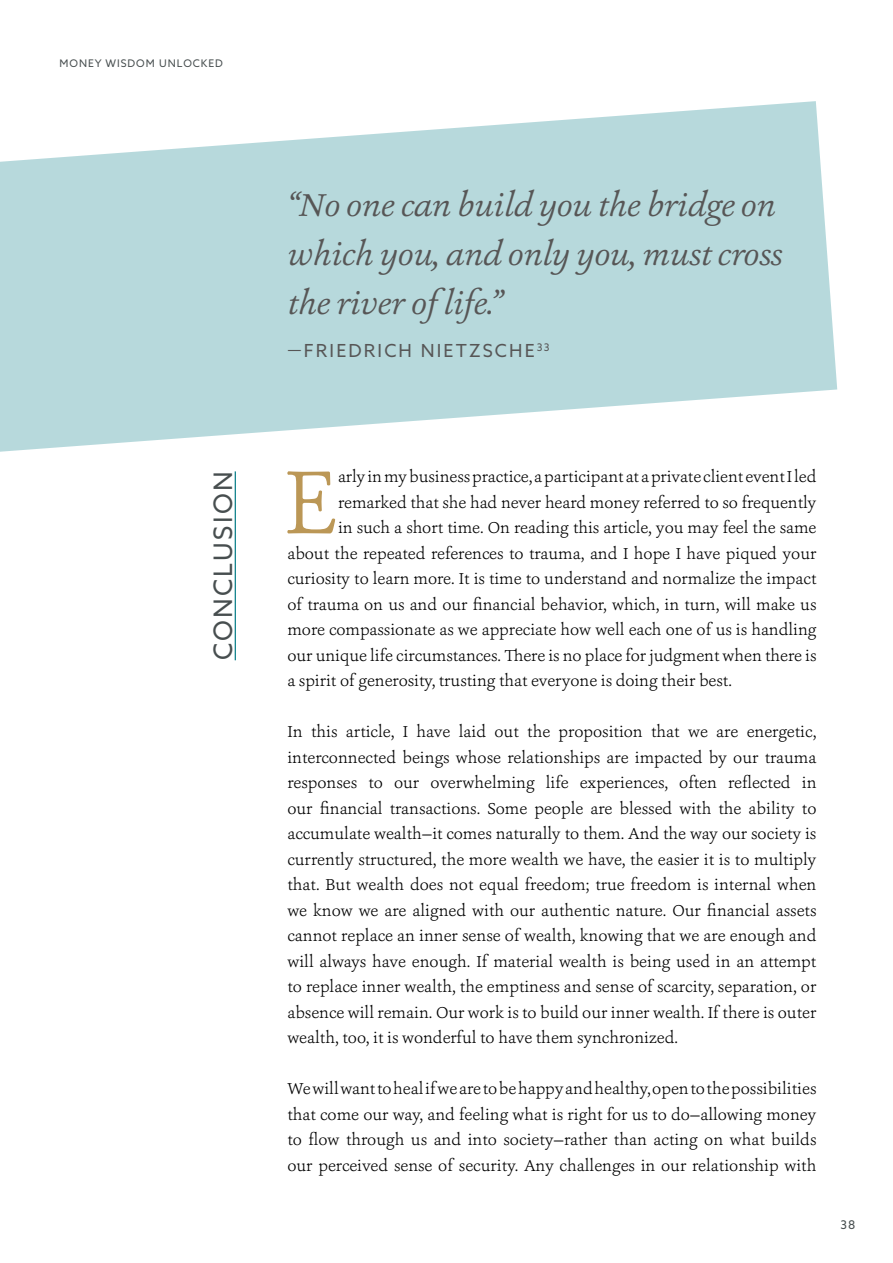
<style>
.page{position:relative;width:893px;height:1263px;background:#fff}
.page>*{position:absolute;margin:0;border:0;box-sizing:border-box;transform-origin:0 0}
.t1{font:300 93.45px "Ashbury";color:#bb9756}
.t2{font:italic 33px/48.6px "Ashbury";letter-spacing:-.02em;color:#575656}
.t3{font:25.5px "Azo Sans";letter-spacing:.09em;color:#474e4f}
.t4{font:18px "Azo Sans";letter-spacing:.12em;color:#575656}
.t5{font:300 16.5px/25.5px "Ashbury";color:#000;text-align:justify}
.t6{font:12px "Azo Sans";color:#474e4f}
.t7{font:10.5px "Azo Sans";letter-spacing:.09em;color:#474e4f}
</style>
<div class="page">
<svg style="left:0;top:101px;width:837px;height:351px;fill:#b7d9dc"></svg>
<hr style="left:235px;top:471px;width:1px;height:189px;background:#10828c">
<p class="t7" style="left:60px;top:56px;width:165px">MONEY WISDOM UNLOCKED</p>
<h3 class="t3" style="left:206px;top:660px;width:190px;rotate:-90deg">CONCLUSION</h3>
<h2 class="t2" style="left:287px;top:181px;width:497px">“No one can build you the bridge on which you, and only you, must cross the river of life.”</h2>
<p class="t4" style="left:287px;top:338px;width:264px">—FRIEDRICH NIETZSCHE<sup>33</sup></p>
<h1 class="t1" style="left:284px;top:443px;width:55px">E</h1>
<p class="t5" style="left:338px;top:464px;width:480px">arly in my business practice, a participant at a private client event I led</p>
<p class="t5" style="left:338px;top:489px;width:480px">remarked that she had never heard money referred to so frequently</p>
<p class="t5" style="left:338px;top:515px;width:480px">in such a short time. On reading this article, you may feel the same</p>
<p class="t5" style="left:287px;top:540px;width:530px">about the repeated references to trauma, and I hope I have piqued your</p>
<p class="t5" style="left:287px;top:566px;width:531px">curiosity to learn more. It is time to understand and normalize the impact</p>
<p class="t5" style="left:287px;top:591px;width:531px">of trauma on us and our financial behavior, which, in turn, will make us</p>
<p class="t5" style="left:287px;top:617px;width:530px">more compassionate as we appreciate how well each one of us is handling</p>
<p class="t5" style="left:287px;top:642px;width:531px">our unique life circumstances. There is no place for judgment when there is</p>
<p class="t5" style="left:287px;top:668px;width:446px">a spirit of generosity, trusting that everyone is doing their best.</p>
<p class="t5" style="left:287px;top:719px;width:531px">In this article, I have laid out the proposition that we are energetic, interconnected beings whose relationships are impacted by our trauma responses to our overwhelming life experiences, often reflected in our financial transactions. Some people are blessed with the ability to accumulate wealth—it comes naturally to them. And the way our society is currently structured, the more wealth we have, the easier it is to multiply that. But wealth does not equal freedom; true freedom is internal when we know we are aligned with our authentic nature. Our financial assets cannot replace an inner sense of wealth, knowing that we are enough and will always have enough. If material wealth is being used in an attempt to replace inner wealth, the emptiness and sense of scarcity, separation, or absence will remain. Our work is to build our inner wealth. If there is outer wealth, too, it is wonderful to have them synchronized.</p>
<p class="t5" style="left:287px;top:1076px;width:531px">We will want to heal if we are to be happy and healthy, open to the possibilities that come our way, and feeling what is right for us to do—allowing money to flow through us and into society—rather than acting on what builds our perceived sense of security. Any challenges in our relationship with</p>
<p class="t6" style="left:840px;top:1216px;width:16px">38</p>
</div>
